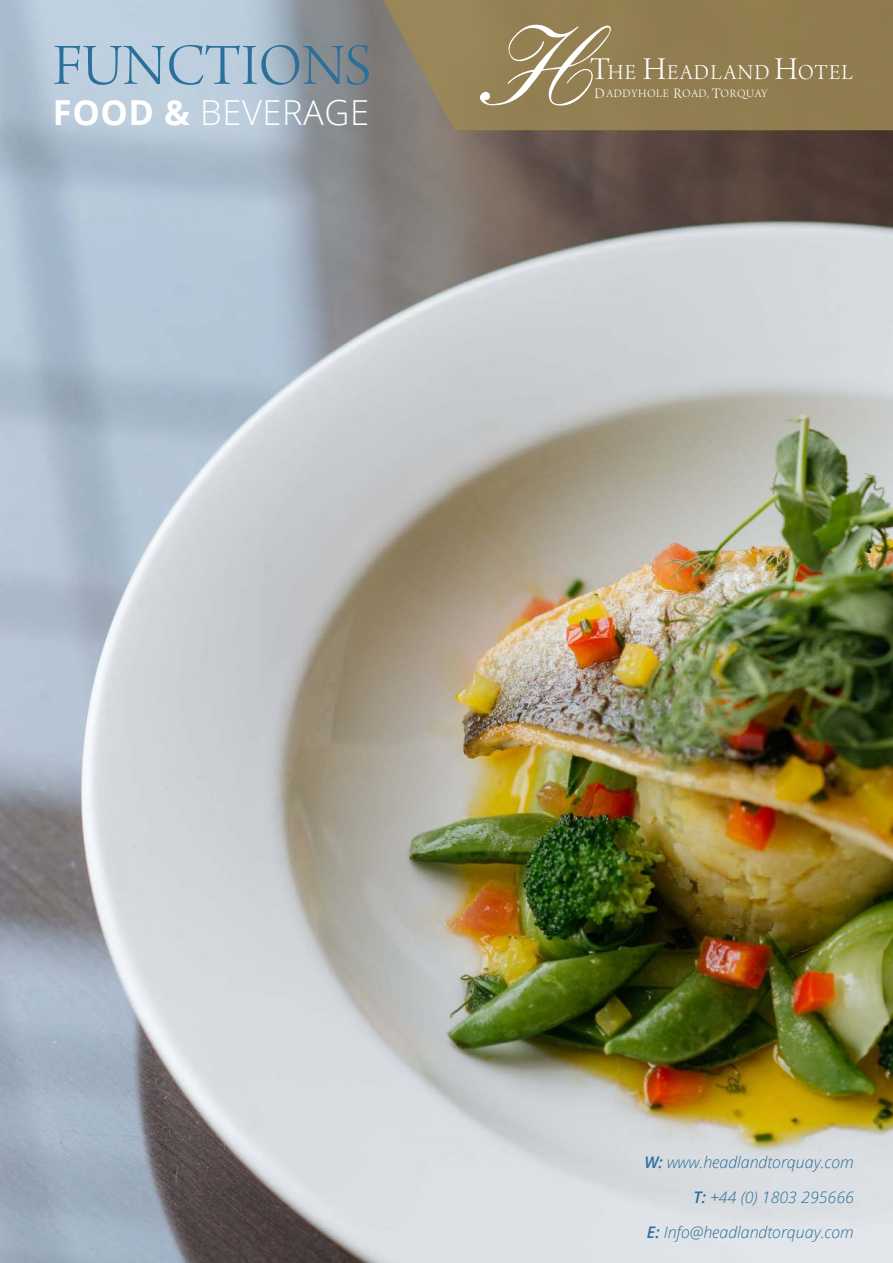
<style>
.page{position:relative;width:893px;height:1263px;background:#fff}
.page>*{position:absolute;margin:0;border:0;box-sizing:border-box;transform-origin:0 0}
.t1{font:61.5px "Arno Pro Light Display";color:#2a709a}
.t2{font:300 34.5px "Open Sans";letter-spacing:.015em;color:#fff}
.t3{font:22.5px "Arno Pro Light Display";letter-spacing:.05em;color:#fff}
.t4{font:italic 300 15.9px/35px "Open Sans";color:#2a709a;text-align:right}
.t5{font:15.3px "Arno Pro Light Display";color:#fff}
.t6{font:12px "Arno Pro Light Display";letter-spacing:.05em;color:#fff}
.s1{font-weight:700}
.s2{font-size:33.6px}
.s3{font-size:15.3px}
.s4{font-weight:600}
</style>
<div class="page">
<img style="left:0;top:0;width:893px;height:1263px">
<svg style="left:383px;top:0;width:510px;height:130px;fill:#917d4f"></svg>
<svg style="left:480px;top:25px;width:134px;height:81px"></svg>
<h1 class="t1" style="left:53px;top:36px;width:320px">FUNCTIONS</h1>
<h2 class="t2" style="left:53px;top:98px;width:318px"><span class="s1">FOOD &amp;</span> BEVERAGE</h2>
<h3 class="t3" style="left:590px;top:64px;width:264px"><span class="s2">T</span>HE <span class="s2">H</span>EADLAND <span class="s2">H</span>OTEL</h3>
<p class="t5" style="left:594px;top:87px;width:12px">D</p>
<p class="t6" style="left:606px;top:89px;width:163px">ADDYHOLE <span class="s3">R</span>OAD, <span class="s3">T</span>ORQUAY</p>
<p class="t4" style="left:645px;top:1146px;width:211px"><span class="s4">W:</span> www.headlandtorquay.com</p>
<p class="t4" style="left:647px;top:1181px;width:209px"><span class="s4">T:</span> +44 (0) 1803 295666<br><span class="s4">E:</span> Info@headlandtorquay.com</p>
</div>
